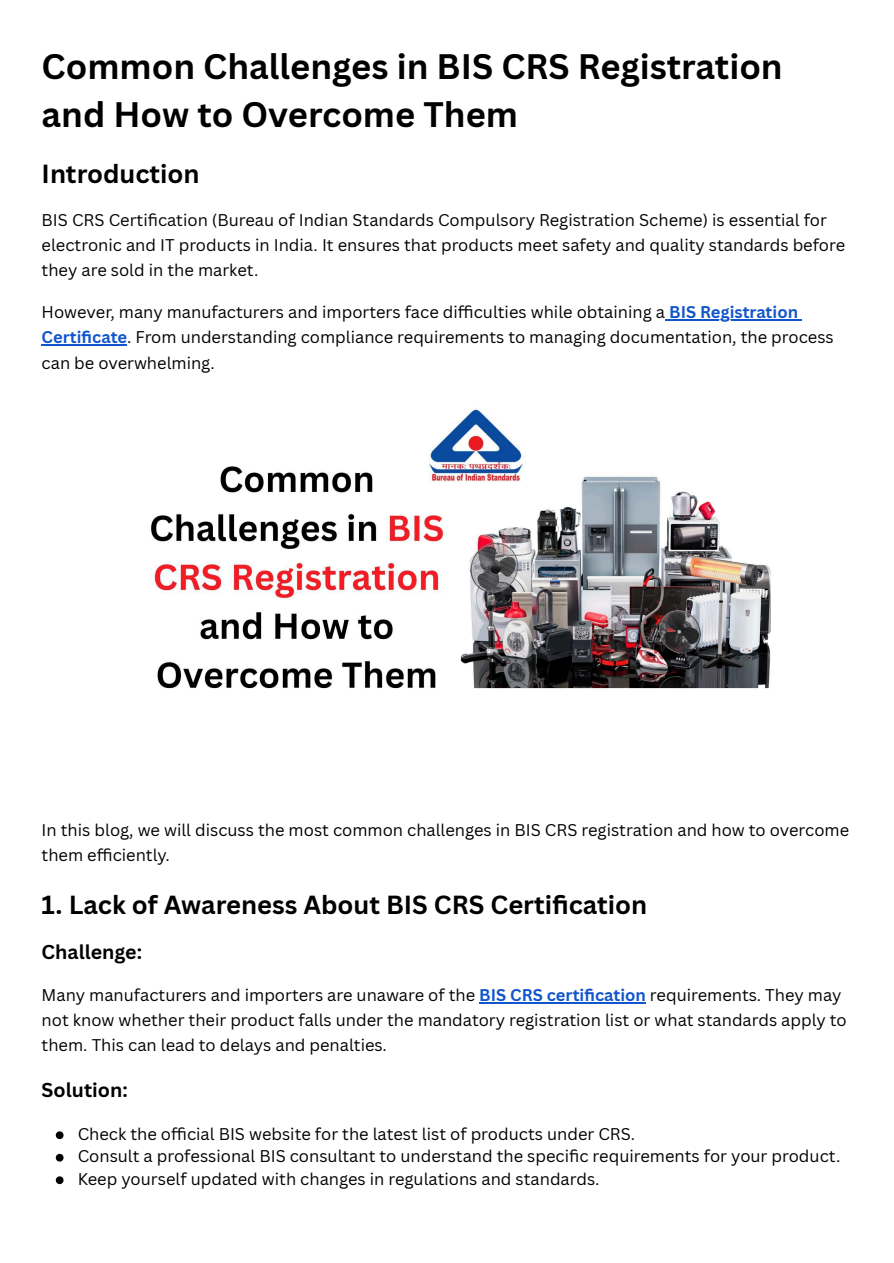
<style>
.page{position:relative;width:894px;height:1263px;background:#fff}
.page>*{position:absolute;margin:0;border:0;box-sizing:border-box;transform-origin:0 0}
.t1{font:700 34.5px/48.3px "Canva Sans";color:#000}
.t2{font:700 25.5px "Canva Sans";color:#000}
.t3{font:700 19.5px "Canva Sans";color:#000}
.t4{font:16.5px/24.8px "Canva Sans";color:#000}
.s1{font-weight:700;color:#15c}
</style>
<div class="page">
<svg style="left:56px;top:1131px;width:7px;height:8px"></svg>
<svg style="left:56px;top:1154px;width:7px;height:7px"></svg>
<svg style="left:56px;top:1176px;width:7px;height:8px"></svg>
<hr style="left:669px;top:320px;width:128px;height:1px;background:#15c">
<hr style="left:42px;top:344px;width:85px;height:1px;background:#15c">
<img style="left:151px;top:408px;width:619px;height:281px">
<hr style="left:479px;top:1002px;width:166px;height:2px;background:#15c">
<h1 class="t1" style="left:42px;top:41px;width:742px">Common Challenges in BIS CRS Registration and How to Overcome Them</h1>
<h2 class="t2" style="left:42px;top:156px;width:159px">Introduction</h2>
<p class="t4" style="left:42px;top:207px;width:804px">BIS CRS Certification (Bureau of Indian Standards Compulsory Registration Scheme) is essential for electronic and IT products in India. It ensures that products meet safety and quality standards before they are sold in the market.</p>
<p class="t4" style="left:42px;top:299px;width:793px;line-height:25.3px">However, many manufacturers and importers face diffi culties while obtaining a <span class="s1">BIS Registration<br>Certificate</span>. From understanding compliance requirements to managing documentation, the process can be overwhelming.</p>
<p class="t4" style="left:42px;top:817px;width:808px">In this blog, we will discuss the most common challenges in BIS CRS registration and how to overcome them effi ciently.</p>
<h2 class="t2" style="left:42px;top:886px;width:607px">1. Lack of Awareness About BIS CRS Certifi cation</h2>
<h3 class="t3" style="left:42px;top:938px;width:102px">Challenge:</h3>
<p class="t4" style="left:42px;top:982px;width:806px">Many manufacturers and importers are unaware of the <span class="s1">BIS CRS certification</span> requirements. They may not know whether their product falls under the mandatory registration list or what standards apply to them. This can lead to delays and penalties.</p>
<h3 class="t3" style="left:42px;top:1076px;width:88px">Solution:</h3>
<p class="t4" style="left:78px;top:1121px;width:558px">Check the official BIS website for the latest list of products under CRS.</p>
<p class="t4" style="left:78px;top:1143px;width:764px">Consult a professional BIS consultant to understand the specific requirements for your product.</p>
<p class="t4" style="left:78px;top:1166px;width:523px">Keep yourself updated with changes in regulations and standards.</p>
</div>
